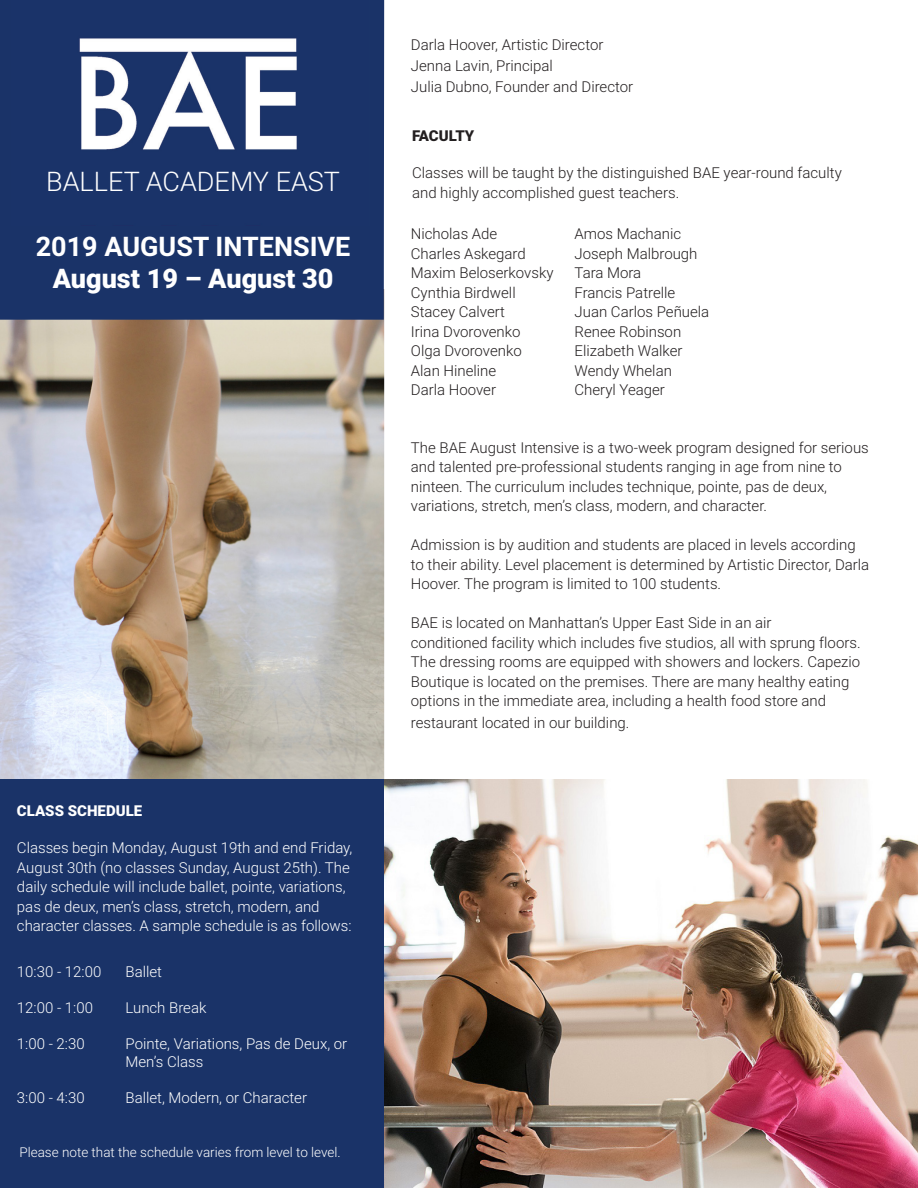
<style>
.page{position:relative;width:918px;height:1188px;background:#fff}
.page>*{position:absolute;margin:0;border:0;box-sizing:border-box;transform-origin:0 0}
.t1{font:700 27px "Roboto";color:#fff}
.t2{font:300 27px "Roboto";color:#fff}
.t3{font:900 27px "Roboto";color:#fff}
.t4{font:300 15px/19.5px "Roboto";color:#231f20}
.t5{font:300 15px/19.5px "Roboto";color:#fff}
.t6{font:900 15px "Roboto";color:#fff}
.t7{font:900 15px "Roboto";letter-spacing:-.005em;color:#231f20}
.t8{font:300 13.5px "Roboto";color:#fff}
</style>
<div class="page">
<img style="left:0;top:320px;width:384px;height:460px">
<div style="left:0;top:0;width:384px;height:320px;background:#1a3368"></div>
<img style="left:79px;top:38px;width:218px;height:112px">
<div style="left:0;top:780px;width:918px;height:408px;background:#1a3368"></div>
<img style="left:384px;top:780px;width:534px;height:408px">
<p class="t2" style="left:46px;top:162px;width:295px">BALLET ACADEMY EAST</p>
<p class="t1" style="left:36px;top:227px;width:316px">2019 AUGUST INTENSIVE</p>
<p class="t3" style="left:53px;top:259px;width:282px">August 19 – August 30</p>
<p class="t6" style="left:17px;top:800px;width:127px">CLASS SCHEDULE</p>
<p class="t5" style="left:17px;top:837px;width:337px">Classes begin Monday, August 19th and end Friday, August 30th (no classes Sunday, August 25th). The daily schedule will include ballet, pointe, variations, pas de deux, men’s class, stretch, modern, and character classes. A sample schedule is as follows:</p>
<p class="t5" style="left:126px;top:962px;width:38px">Ballet</p>
<p class="t5" style="left:126px;top:998px;width:82px">Lunch Break</p>
<p class="t5" style="left:126px;top:1034px;width:223px;line-height:18px">Pointe, Variations, Pas de Deux, or<br>Men’s Class</p>
<p class="t5" style="left:126px;top:1088px;width:183px">Ballet, Modern, or Character</p>
<p class="t5" style="left:17px;top:962px;width:86px">10:30 - 12:00</p>
<p class="t5" style="left:17px;top:998px;width:78px">12:00 - 1:00</p>
<p class="t5" style="left:17px;top:1034px;width:69px">1:00 - 2:30</p>
<p class="t5" style="left:17px;top:1088px;width:69px">3:00 - 4:30</p>
<p class="t8" style="left:19px;top:1143px;width:323px">Please note that the schedule varies from level to level.</p>
<p class="t4" style="left:411px;top:35px;width:194px">Darla Hoover, Artistic Director</p>
<p class="t4" style="left:411px;top:56px;width:143px">Jenna Lavin, Principal</p>
<p class="t4" style="left:411px;top:77px;width:224px">Julia Dubno, Founder and Director</p>
<p class="t7" style="left:412px;top:125px;width:64px">FACULTY</p>
<p class="t4" style="left:412px;top:163px;width:431px">Classes will be taught by the distinguished BAE year-round faculty and highly accomplished guest teachers.</p>
<p class="t4" style="left:411px;top:224px;width:88px">Nicholas Ade</p>
<p class="t4" style="left:411px;top:243px;width:116px">Charles Askegard</p>
<p class="t4" style="left:411px;top:263px;width:144px">Maxim Beloserkovsky</p>
<p class="t4" style="left:411px;top:282px;width:106px">Cynthia Birdwell</p>
<p class="t4" style="left:411px;top:302px;width:96px">Stacey Calvert</p>
<p class="t4" style="left:411px;top:321px;width:111px">Irina Dvorovenko</p>
<p class="t4" style="left:411px;top:341px;width:112px">Olga Dvorovenko</p>
<p class="t4" style="left:411px;top:360px;width:87px">Alan Hineline</p>
<p class="t4" style="left:411px;top:380px;width:87px">Darla Hoover</p>
<p class="t4" style="left:575px;top:224px;width:108px">Amos Machanic</p>
<p class="t4" style="left:575px;top:243px;width:124px">Joseph Malbrough</p>
<p class="t4" style="left:575px;top:263px;width:68px">Tara Mora</p>
<p class="t4" style="left:575px;top:282px;width:102px">Francis Patrelle</p>
<p class="t4" style="left:575px;top:302px;width:136px">Juan Carlos Peñuela<br>Renee Robinson</p>
<p class="t4" style="left:575px;top:341px;width:109px">Elizabeth Walker</p>
<p class="t4" style="left:575px;top:360px;width:99px">Wendy Whelan</p>
<p class="t4" style="left:575px;top:380px;width:92px">Cheryl Yeager</p>
<p class="t4" style="left:411px;top:437px;width:459px">The BAE August Intensive is a two-week program designed for serious and talented pre-professional students ranging in age from nine to ninteen. The curriculum includes technique, pointe, pas de deux, variations, stretch, men’s class, modern, and character.</p>
<p class="t4" style="left:411px;top:535px;width:460px">Admission is by audition and students are placed in levels according to their ability. Level placement is determined by Artistic Director, Darla<br>Hoover. The program is limited to 100 students.</p>
<p class="t4" style="left:411px;top:613px;width:362px">BAE is located on Manhattan’s Upper East Side in an air</p>
<p class="t4" style="left:411px;top:632px;width:451px">conditioned facility which includes five studios, all with sprung floors.<br>The dressing rooms are equipped with showers and lockers. Capezio Boutique is located on the premises. There are many healthy eating options in the immediate area, including a health food store and</p>
<p class="t4" style="left:411px;top:712px;width:220px">restaurant located in our building.</p>
</div>
